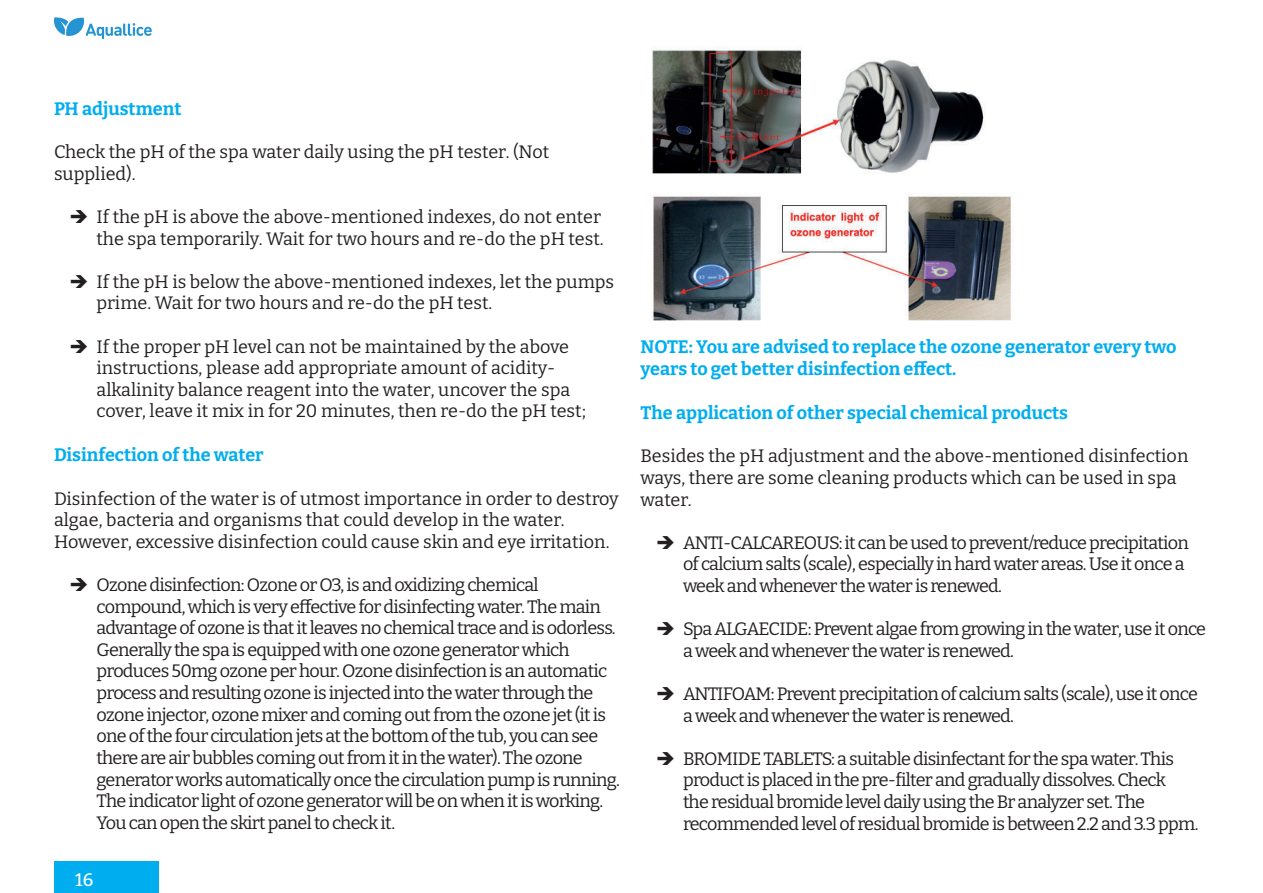
<style>
.page{position:relative;width:1263px;height:893px;background:#fff}
.page>*{position:absolute;margin:0;border:0;box-sizing:border-box;transform-origin:0 0}
.t1{font:18px/21.6px "Bitter";letter-spacing:-.04em;color:#231f20}
.t2{font:18px/21.6px "Bitter";color:#231f20}
.t3{font:700 18px/22.5px "Bitter";color:#00aeef}
.t4{font:500 18px "Bitter";color:#fff}
</style>
<div class="page">
<div style="left:54px;top:861px;width:105px;height:32px;background:#00aeef"></div>
<svg style="left:54px;top:17px;width:98px;height:22px"></svg>
<img style="left:651px;top:49px;width:334px;height:125px">
<img style="left:652px;top:196px;width:359px;height:125px">
<p class="t3" style="left:54px;top:97px;width:129px">PH adjustment</p>
<p class="t2" style="left:54px;top:141px;width:497px">Check the pH of the spa water daily using the pH tester. (Not supplied).</p>
<p class="t2" style="left:97px;top:205px;width:509px">If the pH is above the above-mentioned indexes, do not enter the spa temporarily. Wait for two hours and re-do the pH test.</p>
<p class="t2" style="left:97px;top:270px;width:519px">If the pH is below the above-mentioned indexes, let the pumps prime. Wait for two hours and re-do the pH test.</p>
<p class="t2" style="left:97px;top:335px;width:491px">If the proper pH level can not be maintained by the above instructions, please add appropriate amount of acidity&shy;alkalinity balance reagent into the water, uncover the spa cover, leave it mix in for 20 minutes, then re-do the pH test;</p>
<p class="t3" style="left:54px;top:444px;width:211px">Disinfection of the water</p>
<p class="t2" style="left:54px;top:487px;width:566px">Disinfection of the water is of utmost importance in order to destroy algae, bacteria and organisms that could develop in the water.<br>However, excessive disinfection could cause skin and eye irritation.</p>
<p class="t1" style="left:97px;top:574px;width:525px">Ozone disinfection: Ozone or O3, is and oxidizing chemical compound, which is very effective for disinfecting water. The main advantage of ozone is that it leaves no chemical trace and is odorless.<br>Generally the spa is equipped with one ozone generator which produces 50mg ozone per hour. Ozone disinfection is an automatic process and resulting ozone is injected into the water through the ozone injector, ozone mixer and coming out from the ozone jet (it is one of the four circulation jets at the bottom of the tub, you can see there are air bubbles coming out from it in the water). The ozone generator works automatically once the circulation pump is running.<br>The indicator light of ozone generator will be on when it is working.<br>You can open the skirt panel to check it.</p>
<p class="t4" style="left:75px;top:870px;width:20px">16</p>
<p class="t3" style="left:640px;top:335px;width:538px">NOTE: You are advised to replace the ozone generator every two years to get better disinfection effect.</p>
<p class="t3" style="left:640px;top:401px;width:429px">The application of other special chemical products</p>
<p class="t2" style="left:640px;top:445px;width:549px">Besides the pH adjustment and the above-mentioned disinfection ways, there are some cleaning products which can be used in spa water.</p>
<p class="t1" style="left:683px;top:531px;width:507px">ANTI-CALCAREOUS: it can be used to prevent/reduce precipitation of calcium salts (scale), especially in hard water areas. Use it once a week and whenever the water is renewed.</p>
<p class="t1" style="left:683px;top:618px;width:524px">Spa ALGAECIDE: Prevent algae from growing in the water, use it once a week and whenever the water is renewed.</p>
<p class="t1" style="left:683px;top:682px;width:516px">ANTIFOAM: Prevent precipitation of calcium salts (scale), use it once a week and whenever the water is renewed.</p>
<p class="t1" style="left:683px;top:747px;width:517px">BROMIDE TABLETS: a suitable disinfectant for the spa water. This product is placed in the pre-filter and gradually dissolves. Check<br>the residual bromide level daily using the Br analyzer set. The recommended level of residual bromide is between 2.2 and 3.3 ppm.</p>
</div>
